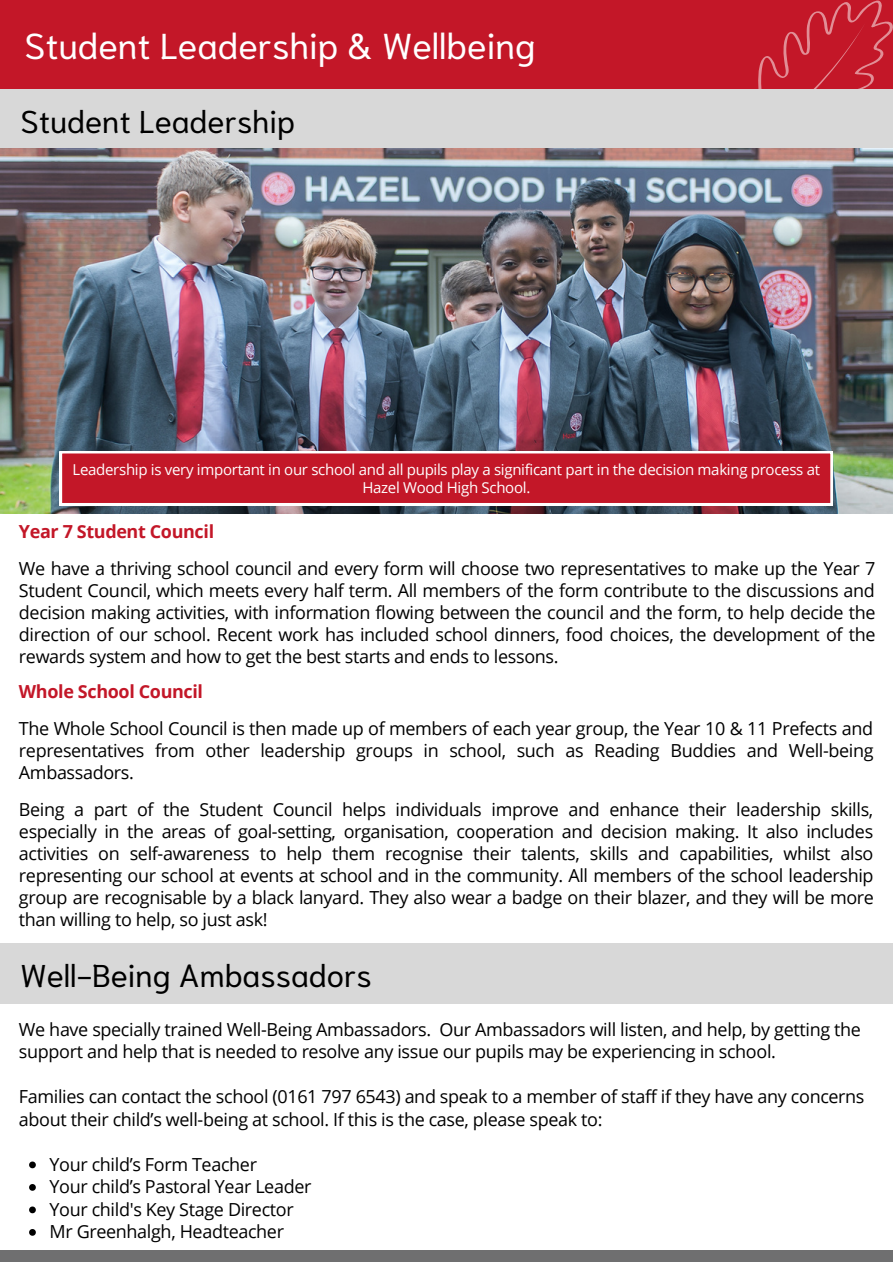
<style>
.page{position:relative;width:893px;height:1264px;background:#fff}
.page>*{position:absolute;margin:0;border:0;box-sizing:border-box;transform-origin:0 0}
.t1{font:36px "Niramit";color:#fff}
.t2{font:31.5px "Niramit";color:#000}
.t3{font:18px/22px "Open Sans";letter-spacing:-.02em;color:#000;text-align:justify}
.t4{font:700 18px "Open Sans";letter-spacing:-.02em;color:#c31728}
.t5{font:15px/18px "Open Sans";letter-spacing:-.02em;color:#fff;text-align:center}
</style>
<div class="page">
<div style="left:0;top:0;width:892px;height:89px;background:#c31728"></div>
<svg style="left:758px;top:0;width:134px;height:89px"></svg>
<div style="left:0;top:1250px;width:892px;height:12px;background:#6f6f70"></div>
<div style="left:0;top:89px;width:892px;height:61px;background:#d8d8d8"></div>
<img style="left:0;top:148px;width:892px;height:365px">
<svg style="left:60px;top:451px;width:772px;height:54px;background:#c82b3a"></svg>
<div style="left:0;top:943px;width:892px;height:61px;background:#d8d8d8"></div>
<svg style="left:29px;top:1161px;width:7px;height:7px"></svg>
<svg style="left:29px;top:1184px;width:7px;height:6px"></svg>
<svg style="left:29px;top:1206px;width:7px;height:7px"></svg>
<svg style="left:29px;top:1229px;width:7px;height:6px"></svg>
<p class="t1" style="left:25px;top:19px;width:512px">Student Leadership &amp; Wellbeing</p>
<p class="t2" style="left:21px;top:98px;width:276px">Student Leadership</p>
<p class="t5" style="left:73px;top:460px;width:749px">Leadership is very important in our school and all pupils play a significant part in the decision making process at<br>Hazel Wood High School.</p>
<p class="t4" style="left:19px;top:519px;width:197px">Year 7 Student Council</p>
<p class="t3" style="left:19px;top:557px;width:858px">We have a thriving school council and every form will choose two representatives to make up the Year 7<br>Student Council, which meets every half term. All members of the form contribute to the discussions and decision making activities, with information flowing between the council and the form, to help decide the direction of our school. Recent work has included school dinners, food choices, the development of the rewards system and how to get the best starts and ends to lessons.</p>
<p class="t4" style="left:19px;top:678px;width:185px">Whole School Council</p>
<p class="t3" style="left:19px;top:716px;width:856px">The Whole School Council is then made up of members of each year group, the Year 10 &amp; 11 Prefects and representatives from other leadership groups in school, such as Reading Buddies and Well-being Ambassadors.</p>
<p class="t3" style="left:19px;top:797px;width:856px">Being a part of the Student Council helps individuals improve and enhance their leadership skills, especially in the areas of goal-setting, organisation, cooperation and decision making. It also includes activities on self-awareness to help them recognise their talents, skills and capabilities, whilst also representing our school at events at school and in the community. All members of the school leadership group are recognisable by a black lanyard. They also wear a badge on their blazer, and they will be more than willing to help, so just ask!</p>
<p class="t2" style="left:21px;top:952px;width:353px">Well-Being Ambassadors</p>
<p class="t3" style="left:19px;top:1017px;width:843px;line-height:22.5px">We have specially trained Well-Being Ambassadors. Our Ambassadors will listen, and help, by getting the support and help that is needed to resolve any issue our pupils may be experiencing in school.</p>
<p class="t3" style="left:19px;top:1084px;width:847px;line-height:22.5px">Families can contact the school (0161 797 6543) and speak to a member of staff if they have any concerns about their child’s well-being at school. If this is the case, please speak to:</p>
<p class="t3" style="left:50px;top:1152px;width:209px">Your child’s Form Teacher</p>
<p class="t3" style="left:50px;top:1174px;width:263px">Your child’s Pastoral Year Leader</p>
<p class="t3" style="left:50px;top:1197px;width:246px">Your child's Key Stage Director</p>
<p class="t3" style="left:50px;top:1219px;width:236px">Mr Greenhalgh, Headteacher</p>
</div>
